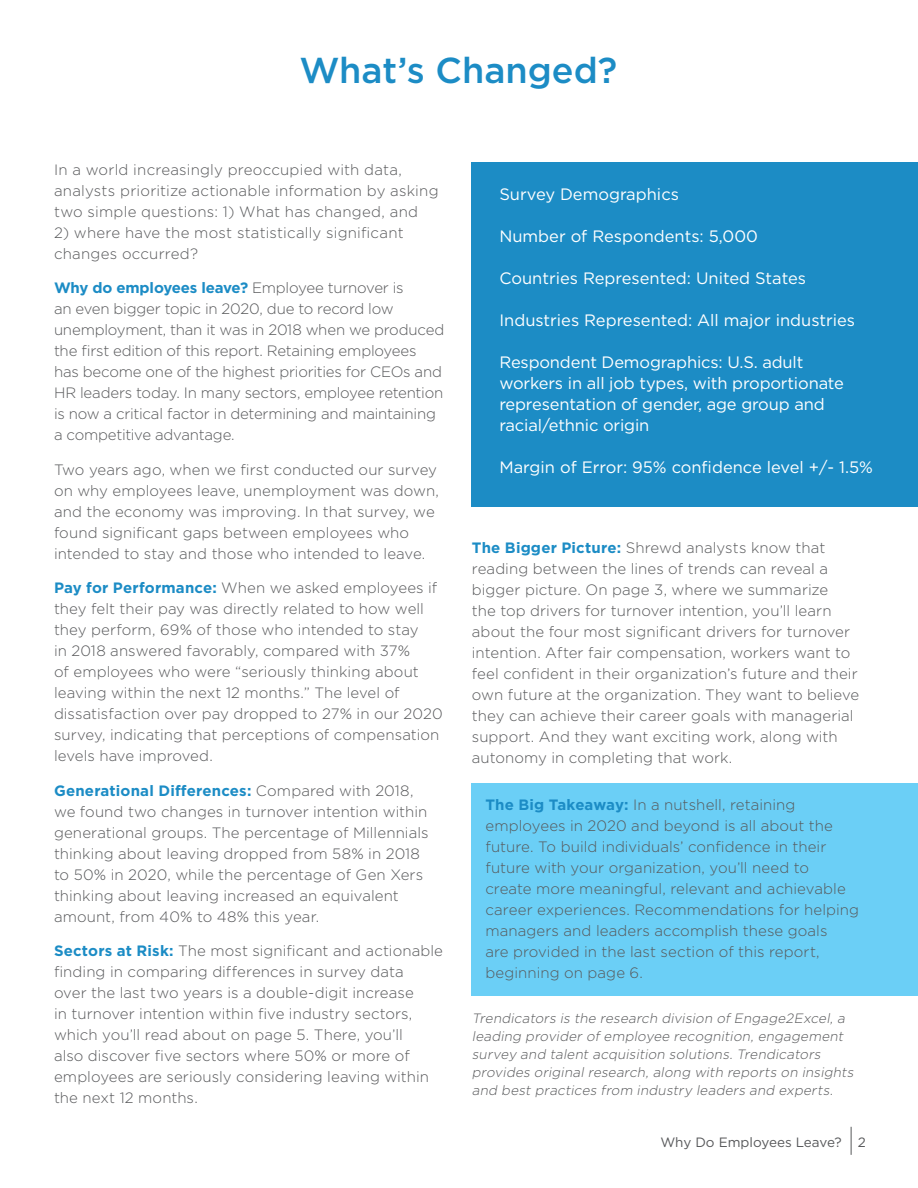
<style>
.page{position:relative;width:918px;height:1188px;background:#fff}
.page>*{position:absolute;margin:0;border:0;box-sizing:border-box;transform-origin:0 0}
.t1{font:500 36px "Gotham";color:#1c8cc5}
.t2{font:16.5px/21px "Gotham";letter-spacing:-.01em;color:#fff}
.t3{font:300 15px/21px "Gotham";letter-spacing:.005em;color:#57585a}
.t4{font:300 15px/21px "Gotham";letter-spacing:-.015em;color:#57585a}
.t5{font:italic 300 13.5px/18px "Gotham";color:#57585a}
.t6{font:13.5px "Gotham";color:#57585a}
.s1{font-weight:700;color:#1c8cc5}
</style>
<div class="page">
<div style="left:472px;top:783px;width:446px;height:213px;background:#6bcff6"></div>
<div style="left:472px;top:162px;width:446px;height:344px;background:#1c8cc5"></div>
<svg style="left:851px;top:1127px;width:1px;height:28px"></svg>
<p class="t1" style="left:300px;top:47px;width:319px">What’s Changed?</p>
<p class="t3" style="left:54px;top:159px;width:386px">In a world increasingly preoccupied with data, analysts prioritize actionable information by asking two simple questions: 1) What has changed, and</p>
<p class="t3" style="left:54px;top:222px;width:351px">2) where have the most statistically significant changes occurred?</p>
<p class="t4" style="left:54px;top:277px;width:392px"><span class="s1">Why do employees leave?</span> Employee turnover is<br>an even bigger topic in 2020, due to record low unemployment, than it was in 2018 when we produced the first edition of this report. Retaining employees has become one of the highest priorities for CEOs and HR leaders today. In many sectors, employee retention is now a critical factor in determining and maintaining a competitive advantage.</p>
<p class="t3" style="left:54px;top:459px;width:387px">Two years ago, when we first conducted our survey on why employees leave, unemployment was down, and the economy was improving. In that survey, we found significant gaps between employees who intended to stay and those who intended to leave.</p>
<p class="t3" style="left:54px;top:577px;width:390px"><span class="s1">Pay for Performance:</span> When we asked employees if they felt their pay was directly related to how well they perform, 69% of those who intended to stay<br>in 2018 answered favorably, compared with 37%<br>of employees who were “seriously thinking about leaving within the next 12 months.” The level of dissatisfaction over pay dropped to 27% in our 2020 survey, indicating that perceptions of compensation levels have improved.</p>
<p class="t3" style="left:54px;top:780px;width:376px"><span class="s1">Generational Differences:</span> Compared with 2018, we found two changes in turnover intention within generational groups. The percentage of Millennials thinking about leaving dropped from 58% in 2018 to 50% in 2020, while the percentage of Gen Xers thinking about leaving increased an equivalent amount, from 40% to 48% this year.</p>
<p class="t3" style="left:54px;top:940px;width:391px"><span class="s1">Sectors at Risk:</span> The most significant and actionable finding in comparing differences in survey data<br>over the last two years is a double-digit increase<br>in turnover intention within five industry sectors, which you’ll read about on page 5. There, you’ll<br>also discover five sectors where 50% or more of employees are seriously considering leaving within the next 12 months.</p>
<p class="t2" style="left:499px;top:183px;width:181px">Survey Demographics</p>
<p class="t2" style="left:499px;top:225px;width:260px">Number of Respondents: 5,000</p>
<p class="t2" style="left:499px;top:267px;width:308px">Countries Represented: United States</p>
<p class="t2" style="left:499px;top:309px;width:357px">Industries Represented: All major industries</p>
<p class="t2" style="left:499px;top:351px;width:346px">Respondent Demographics: U.S. adult workers in all job types, with proportionate representation of gender, age group and racial/ethnic origin</p>
<p class="t2" style="left:499px;top:456px;width:375px">Margin of Error: 95% confidence level +/- 1.5%</p>
<p class="t3" style="left:472px;top:537px;width:389px"><span class="s1">The Bigger Picture:</span> Shrewd analysts know that reading between the lines of trends can reveal a bigger picture. On page 3, where we summarize<br>the top drivers for turnover intention, you’ll learn about the four most significant drivers for turnover intention. After fair compensation, workers want to feel confident in their organization’s future and their own future at the organization. They want to believe they can achieve their career goals with managerial support. And they want exciting work, along with autonomy in completing that work.</p>
<p class="t3" style="left:485px;top:794px;width:375px"><span class="s1">The Big Takeaway:</span> In a nutshell, retaining employees in 2020 and beyond is all about the future. To build individuals’ confidence in their future with your organization, you’ll need to<br>create more meaningful, relevant and achievable career experiences. Recommendations for helping managers and leaders accomplish these goals<br>are provided in the last section of this report, beginning on page 6.</p>
<p class="t5" style="left:472px;top:1009px;width:386px">Trendicators is the research division of Engage2Excel, a leading provider of employee recognition, engagement survey and talent acquisition solutions. Trendicators provides original research, along with reports on insights and best practices from industry leaders and experts.</p>
<p class="t6" style="left:660px;top:1133px;width:207px">Why Do Employees Leave? 2</p>
</div>
